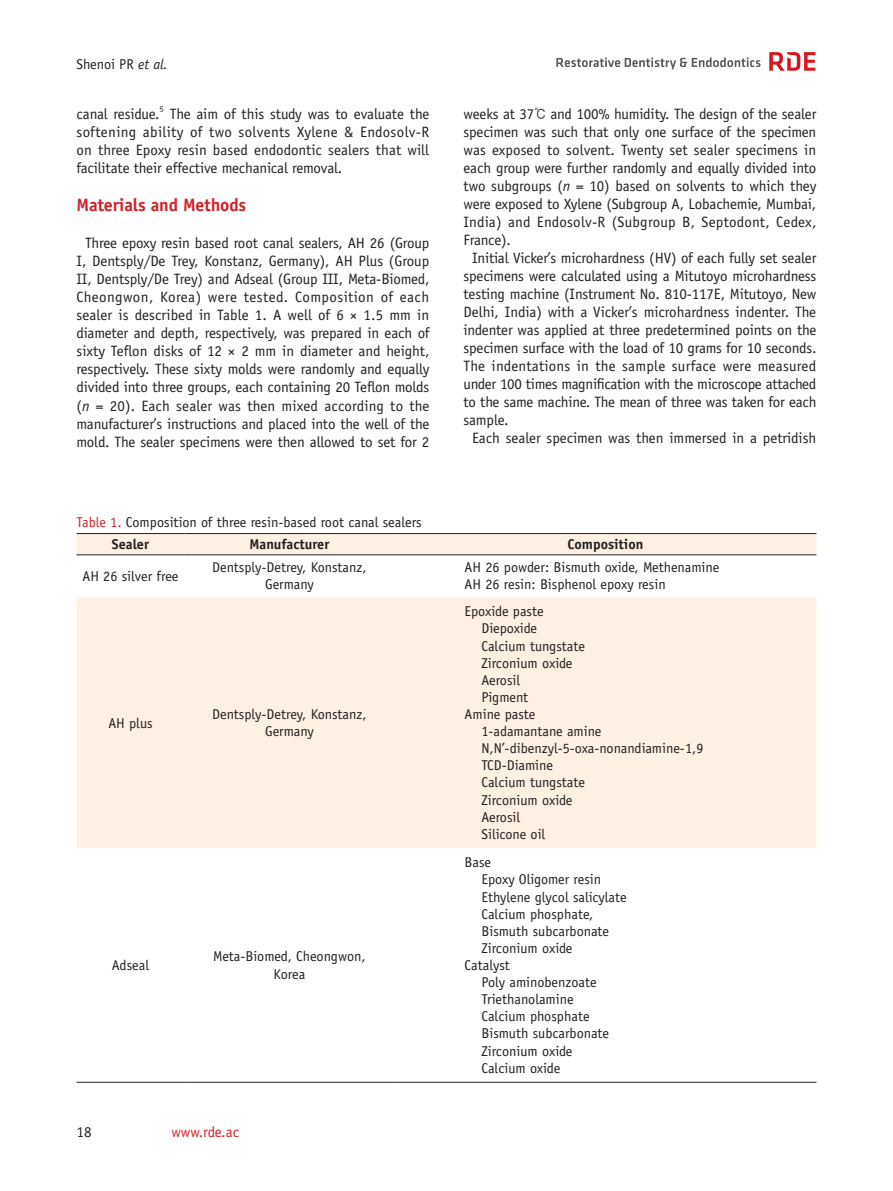
<style>
.page{position:relative;width:893px;height:1191px;background:#fff}
.page>*{position:absolute;margin:0;border:0;box-sizing:border-box;transform-origin:0 0}
.t1{font:700 18px "Officina Sans Std";letter-spacing:-.01em;color:#d1232a}
.t2{font:15px/18px "Officina Sans Std";letter-spacing:-.01em;color:#231f20;text-align:justify}
.t3{font:15px "Officina Sans Std";letter-spacing:.015em;color:#231f20}
.t4{font:15px "Officina Sans Std";letter-spacing:.02em;color:#231f20}
.t5{font:15px "Officina Sans Std";color:#d1232a}
.t6{font:14.25px/17.1px "Officina Sans Std";color:#231f20;text-align:center}
.t7{font:700 14.25px "Officina Sans Std";color:#231f20}
.t8{font:8.7px "Officina Sans Std";color:#231f20}
.s1{font-style:italic}
.s2{font-family:"Nanum Gothic"}
.s3{color:#d1232a}
.s4{font-weight:700}
</style>
<div class="page">
<svg style="left:556px;top:57px;width:204px;height:13px"></svg>
<svg style="left:769px;top:52px;width:46px;height:19px"></svg>
<svg style="left:77px;top:534px;width:739px;height:314px;background:#fdf1e5"></svg>
<hr style="left:77px;top:533px;width:107px;height:1px;background:#231f20">
<hr style="left:184px;top:533px;width:210px;height:1px;background:#231f20">
<hr style="left:394px;top:533px;width:422px;height:1px;background:#231f20">
<hr style="left:77px;top:554px;width:107px;height:1px;background:#231f20">
<hr style="left:184px;top:554px;width:210px;height:1px;background:#231f20">
<hr style="left:394px;top:554px;width:422px;height:1px;background:#231f20">
<hr style="left:77px;top:1081px;width:107px;height:1px;background:#231f20">
<hr style="left:184px;top:1081px;width:210px;height:1px;background:#231f20">
<hr style="left:394px;top:1081px;width:422px;height:1px;background:#231f20">
<p class="t6" style="left:77px;top:55px;width:93px">Shenoi PR <span class="s1">et al.</span></p>
<p class="t2" style="left:77px;top:105px;width:85px">canal residue.</p>
<p class="t8" style="left:160px;top:104px;width:6px">5</p>
<p class="t2" style="left:77px;top:105px;width:354px;text-indent:93px">The aim of this study was to evaluate the softening ability of two solvents Xylene &amp; Endosolv-R on three Epoxy resin based endodontic sealers that will facilitate their effective mechanical removal.</p>
<p class="t1" style="left:77px;top:194px;width:171px">Materials and Methods</p>
<p class="t2" style="left:77px;top:234px;width:354px;text-align:center">Three epoxy resin based root canal sealers, AH 26 (Group I, Dentsply/De Trey, Konstanz, Germany), AH Plus (Group II, Dentsply/De Trey) and Adseal (Group III, Meta-Biomed, Cheongwon, Korea) were tested. Composition of each sealer is described in Table 1. A well of 6 × 1.5 mm in diameter and depth, respectively, was prepared in each of sixty Teflon disks of 12 × 2 mm in diameter and height, respectively. These sixty molds were randomly and equally divided into three groups, each containing 20 Teflon molds (<span class="s1">n</span> = 20). Each sealer was then mixed according to the manufacturer’s instructions and placed into the well of the mold. The sealer specimens were then allowed to set for 2</p>
<p class="t2" style="left:463px;top:105px;width:354px">weeks at 37<span class="s2">℃</span> and 100% humidity. The design of the sealer</p>
<p class="t2" style="left:463px;top:123px;width:354px">specimen was such that only one surface of the specimen</p>
<p class="t2" style="left:463px;top:141px;width:354px">was exposed to solvent. Twenty set sealer specimens in</p>
<p class="t2" style="left:463px;top:159px;width:354px">each group were further randomly and equally divided into</p>
<p class="t2" style="left:463px;top:177px;width:354px">two subgroups (<span class="s1">n</span> = 10) based on solvents to which they</p>
<p class="t2" style="left:463px;top:195px;width:354px">were exposed to Xylene (Subgroup A, Lobachemie, Mumbai,</p>
<p class="t3" style="left:463px;top:213px;width:354px">India) and Endosolv-R (Subgroup B, Septodont, Cedex,</p>
<p class="t2" style="left:463px;top:231px;width:49px">France).</p>
<p class="t2" style="left:472px;top:249px;width:346px">Initial Vicker’s microhardness (HV) of each fully set sealer</p>
<p class="t2" style="left:463px;top:267px;width:354px">specimens were calculated using a Mitutoyo microhardness</p>
<p class="t2" style="left:463px;top:285px;width:354px">testing machine (Instrument No. 810-117E, Mitutoyo, New</p>
<p class="t2" style="left:463px;top:303px;width:354px">Delhi, India) with a Vicker’s microhardness indenter. The</p>
<p class="t2" style="left:463px;top:321px;width:354px">indenter was applied at three predetermined points on the</p>
<p class="t2" style="left:463px;top:339px;width:354px">specimen surface with the load of 10 grams for 10 seconds.</p>
<p class="t4" style="left:463px;top:357px;width:354px">The indentations in the sample surface were measured</p>
<p class="t2" style="left:463px;top:375px;width:354px">under 100 times magnification with the microscope attached</p>
<p class="t2" style="left:463px;top:393px;width:354px">to the same machine. The mean of three was taken for each</p>
<p class="t2" style="left:463px;top:411px;width:46px">sample.</p>
<p class="t2" style="left:472px;top:429px;width:346px">Each sealer specimen was then immersed in a petridish</p>
<p class="t6" style="left:112px;top:510px;width:311px;line-height:22.4px;text-align:left;text-indent:-35px"><span class="s3">Table 1.</span> Composition of three resin-based root canal sealers<br><span class="s4">Sealer</span></p>
<p class="t7" style="left:249px;top:535px;width:81px">Manufacturer</p>
<p class="t7" style="left:567px;top:535px;width:78px">Composition</p>
<p class="t6" style="left:82px;top:567px;width:98px">AH 26 silver free</p>
<p class="t6" style="left:212px;top:559px;width:156px">Dentsply-Detrey, Konstanz,<br>Germany</p>
<p class="t6" style="left:465px;top:559px;width:256px;text-align:left">AH 26 powder: Bismuth oxide, Methenamine<br>AH 26 resin: Bisphenol epoxy resin</p>
<p class="t6" style="left:108px;top:714px;width:46px">AH plus</p>
<p class="t6" style="left:212px;top:705px;width:156px">Dentsply-Detrey, Konstanz,<br>Germany</p>
<p class="t6" style="left:112px;top:956px;width:39px">Adseal</p>
<p class="t6" style="left:213px;top:948px;width:154px">Meta-Biomed, Cheongwon,<br>Korea</p>
<p class="t2" style="left:77px;top:1122px;width:16px">18</p>
<p class="t5" style="left:172px;top:1122px;width:69px">www.rde.ac</p>
<p class="t6" style="left:465px;top:603px;width:81px">Epoxide paste</p>
<p class="t6" style="left:481px;top:620px;width:57px">Diepoxide</p>
<p class="t6" style="left:481px;top:637px;width:105px">Calcium tungstate</p>
<p class="t6" style="left:481px;top:654px;width:93px">Zirconium oxide</p>
<p class="t6" style="left:481px;top:671px;width:40px">Aerosil</p>
<p class="t6" style="left:481px;top:688px;width:48px">Pigment</p>
<p class="t6" style="left:465px;top:705px;width:73px">Amine paste</p>
<p class="t6" style="left:481px;top:722px;width:122px">1-adamantane amine</p>
<p class="t6" style="left:481px;top:740px;width:224px">N,N’-dibenzyl-5-oxa-nonandiamine-1,9</p>
<p class="t6" style="left:481px;top:757px;width:73px">TCD-Diamine</p>
<p class="t6" style="left:481px;top:774px;width:105px">Calcium tungstate</p>
<p class="t6" style="left:481px;top:791px;width:93px">Zirconium oxide</p>
<p class="t6" style="left:481px;top:808px;width:40px">Aerosil</p>
<p class="t6" style="left:481px;top:825px;width:65px">Silicone oil</p>
<p class="t6" style="left:465px;top:854px;width:28px">Base</p>
<p class="t6" style="left:481px;top:871px;width:121px">Epoxy Oligomer resin</p>
<p class="t6" style="left:481px;top:888px;width:147px">Ethylene glycol salicylate</p>
<p class="t6" style="left:481px;top:905px;width:113px">Calcium phosphate,</p>
<p class="t6" style="left:481px;top:922px;width:129px">Bismuth subcarbonate</p>
<p class="t6" style="left:481px;top:939px;width:93px">Zirconium oxide</p>
<p class="t6" style="left:465px;top:956px;width:47px">Catalyst</p>
<p class="t6" style="left:481px;top:973px;width:117px">Poly aminobenzoate</p>
<p class="t6" style="left:481px;top:990px;width:94px">Triethanolamine</p>
<p class="t6" style="left:481px;top:1008px;width:110px">Calcium phosphate</p>
<p class="t6" style="left:481px;top:1025px;width:129px">Bismuth subcarbonate</p>
<p class="t6" style="left:481px;top:1042px;width:93px">Zirconium oxide</p>
<p class="t6" style="left:481px;top:1059px;width:80px">Calcium oxide</p>
</div>
